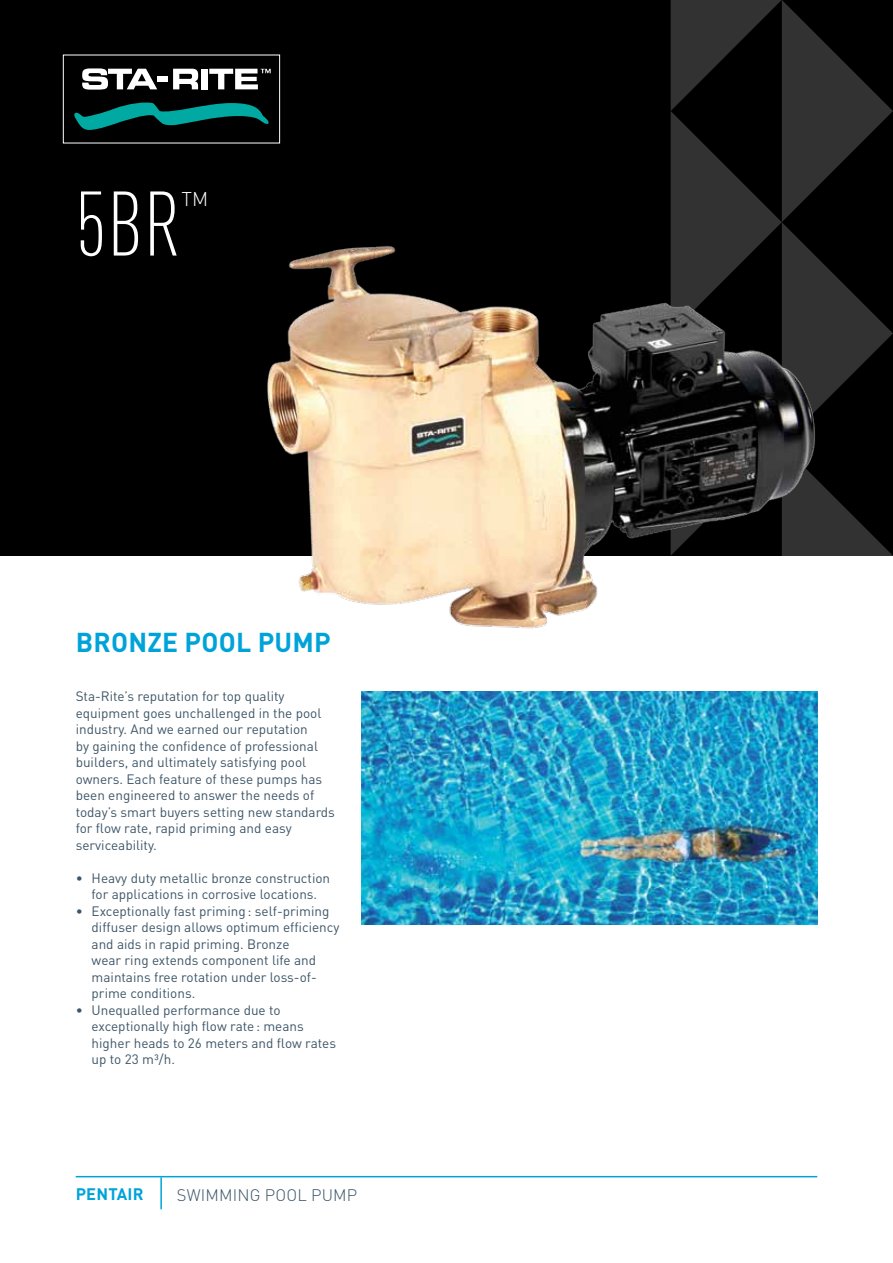
<style>
.page{position:relative;width:893px;height:1263px;background:#fff}
.page>*{position:absolute;margin:0;border:0;box-sizing:border-box;transform-origin:0 0}
.t1{font:300 condensed 90px "DIN Pro";color:#fff}
.t2{font:700 27px "DIN Pro";letter-spacing:.01em;color:#00a3d8}
.t3{font:300 19.65px "DIN Pro";color:#fff}
.t4{font:300 16.5px "DIN Pro";letter-spacing:.01em;color:#3d5567}
.t5{font:700 16.5px "DIN Pro";letter-spacing:.01em;color:#00a3d8}
.t6{font:13.5px/16.5px "DIN Pro";color:#3d5567}
</style>
<div class="page">
<div style="left:0;top:0;width:893px;height:556px;background:#000"></div>
<svg style="left:671px;top:0;width:222px;height:925px"></svg>
<img style="left:267px;top:237px;width:557px;height:394px">
<img style="left:362px;top:691px;width:455px;height:234px">
<hr style="left:76px;top:1176px;width:741px;height:1px;background:#00a3d8">
<hr style="left:160px;top:1177px;width:2px;height:32px;background:#00a3d8">
<svg style="left:82px;top:68px;width:75px;height:22px"></svg>
<div style="left:158px;top:76px;width:10px;height:6px;background:#fff"></div>
<svg style="left:173px;top:69px;width:25px;height:20px"></svg>
<div style="left:201px;top:69px;width:7px;height:20px;background:#fff"></div>
<svg style="left:74px;top:102px;width:195px;height:28px"></svg>
<svg style="left:209px;top:69px;width:62px;height:20px"></svg>
<h1 class="t1" style="left:76px;top:160px;width:107px">5BR</h1>
<h3 class="t3" style="left:182px;top:185px;width:28px">TM</h3>
<h2 class="t2" style="left:76px;top:624px;width:257px">BRONZE POOL PUMP</h2>
<p class="t6" style="left:76px;top:688px;width:261px">Sta-Rite’s reputation for top quality equipment goes unchallenged in the pool industry. And we earned our reputation<br>by gaining the confidence of professional builders, and ultimately satisfying pool owners. Each feature of these pumps has been engineered to answer the needs of today’s smart buyers setting new standards for flow rate, rapid priming and easy serviceability.</p>
<p class="t6" style="left:76px;top:869px;width:256px;text-align:center">• Heavy duty metallic bronze construction for applications in corrosive locations.</p>
<p class="t6" style="left:92px;top:902px;width:249px;text-indent:-16px">• Exceptionally fast priming: self-priming diffuser design allows optimum efficiency and aids in rapid priming. Bronze<br>wear ring extends component life and maintains free rotation under loss-of&shy;prime conditions.</p>
<p class="t6" style="left:92px;top:1001px;width:246px;text-indent:-16px">• Unequalled performance due to exceptionally high flow rate: means higher heads to 26 meters and flow rates up to 23 m³/h.</p>
<p class="t5" style="left:76px;top:1183px;width:69px">PENTAIR</p>
<p class="t4" style="left:177px;top:1183px;width:182px">SWIMMING POOL PUMP</p>
</div>
